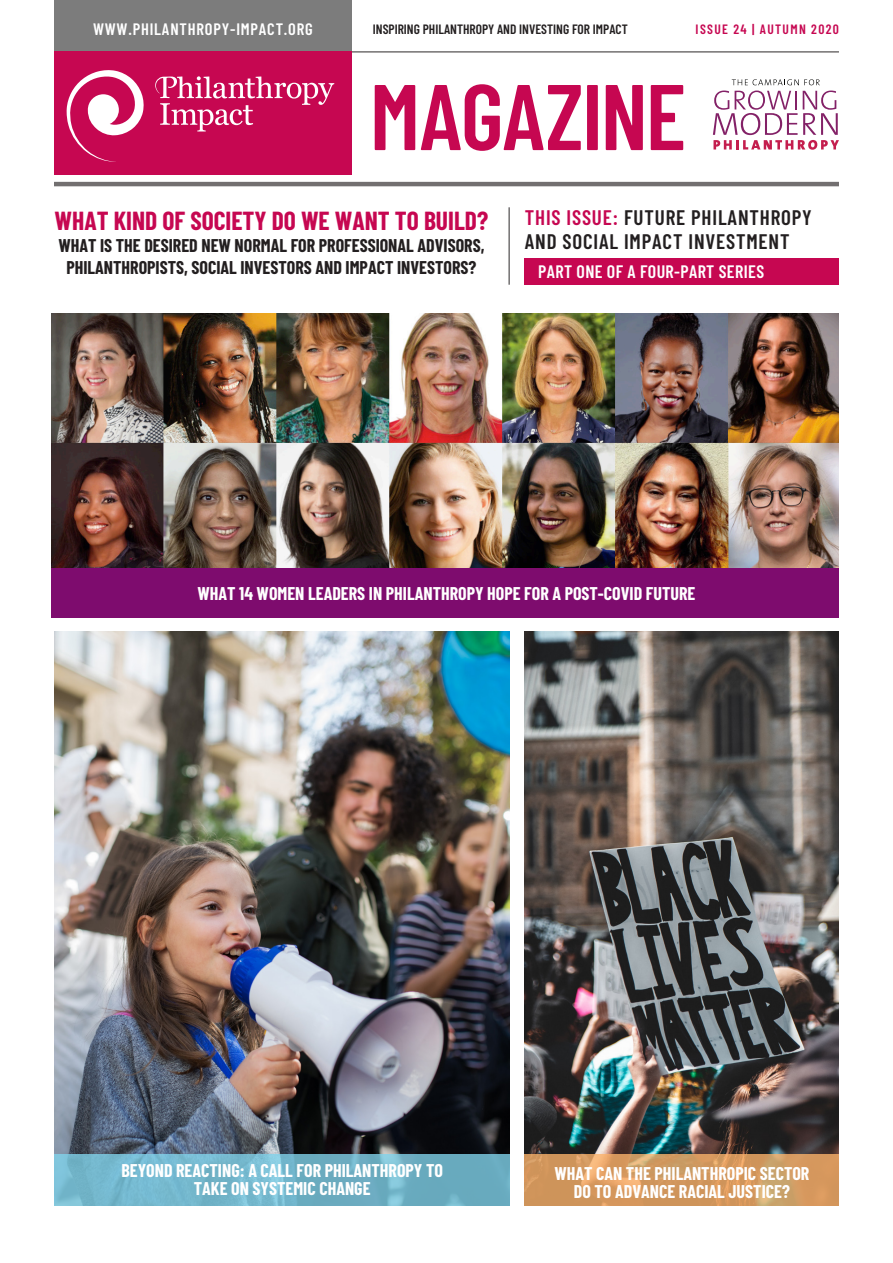
<style>
.page{position:relative;width:893px;height:1263px;background:#fff}
.page>*{position:absolute;margin:0;border:0;box-sizing:border-box;transform-origin:0 0}
.Contents{font:600 93px "Barlow Condensed";letter-spacing:-.015em;color:#c60751}
.Place_headline_1{font:700 25.5px "Barlow Condensed";color:#c60751}
.Place_headline_1-2{font:600 21px/24px "Barlow Condensed";letter-spacing:.04em;color:#231f20}
.Place_headline_2{font:700 18px/18px "Barlow Condensed";color:#fff;text-align:center}
.Place_headline_1-3{font:700 18px/21.6px "Barlow Condensed";color:#231f20;text-align:center}
.Place_headline_1-4{font:600 18px "Barlow Condensed";letter-spacing:.02em;color:#fff}
.t1{font:600 16.5px "Barlow Condensed";letter-spacing:.05em;color:#fff}
.t2{font:600 13.5px "Barlow Condensed";color:#231f20}
.t3{font:600 13.5px "Barlow Condensed";letter-spacing:.1em;color:#c60751}
.s1{color:#c60751}
</style>
<div class="page">
<img style="left:51px;top:314px;width:788px;height:255px">
<img style="left:525px;top:631px;width:314px;height:523px">
<img style="left:54px;top:631px;width:456px;height:523px">
<svg style="left:54px;top:1154px;width:456px;height:51px;background:#71b4c9"></svg>
<hr style="left:54px;top:51px;width:785px;height:2px;background:#231f20">
<div style="left:54px;top:0;width:298px;height:53px;background:#7c7c7c"></div>
<div style="left:51px;top:569px;width:788px;height:49px;background:#7e0c6e"></div>
<svg style="left:525px;top:1154px;width:314px;height:51px;background:#d49a60"></svg>
<hr style="left:54px;top:182px;width:785px;height:4px;background:#726f70">
<svg style="left:732px;top:79px;width:88px;height:6px"></svg>
<svg style="left:713px;top:91px;width:126px;height:59px"></svg>
<div style="left:54px;top:52px;width:298px;height:123px;background:#c60751"></div>
<hr style="left:508px;top:207px;width:2px;height:78px;background:#231f20">
<svg style="left:67px;top:70px;width:77px;height:92px"></svg>
<svg style="left:155px;top:76px;width:179px;height:55px"></svg>
<div style="left:525px;top:258px;width:314px;height:26px;background:#c60751"></div>
<p class="t1" style="left:93px;top:17px;width:221px">WWW.PHILANTHROPY-IMPACT.ORG</p>
<p class="t2" style="left:373px;top:20px;width:256px">INSPIRING PHILANTHROPY AND INVESTING FOR IMPACT</p>
<p class="t3" style="left:696px;top:20px;width:145px">ISSUE 24 | AUTUMN 2020</p>
<p class="Contents" style="left:370px;top:50px;width:318px">MAGAZINE</p>
<p class="Place_headline_1" style="left:55px;top:203px;width:435px">WHAT KIND OF SOCIETY DO WE WANT TO BUILD?</p>
<p class="Place_headline_1-3" style="left:58px;top:234px;width:428px">WHAT IS THE DESIRED NEW NORMAL FOR PROFESSIONAL ADVISORS,<br>PHILANTHROPISTS, SOCIAL INVESTORS AND IMPACT INVESTORS?</p>
<p class="Place_headline_1-2" style="left:525px;top:204px;width:289px"><span class="s1">THIS ISSUE:</span> FUTURE PHILANTHROPY<br>AND SOCIAL IMPACT INVESTMENT</p>
<p class="Place_headline_1-4" style="left:538px;top:258px;width:227px">PART ONE OF A FOUR-PART SERIES</p>
<p class="Place_headline_2" style="left:197px;top:584px;width:500px">WHAT 14 WOMEN LEADERS IN PHILANTHROPY HOPE FOR A POST-COVID FUTURE</p>
<p class="Place_headline_2" style="left:121px;top:1161px;width:323px">BEYOND REACTING: A CALL FOR PHILANTHROPY TO<br>TAKE ON SYSTEMIC CHANGE</p>
<p class="Place_headline_2" style="left:554px;top:1163px;width:257px">WHAT CAN THE PHILANTHROPIC SECTOR<br>DO TO ADVANCE RACIAL JUSTICE?</p>
</div>
